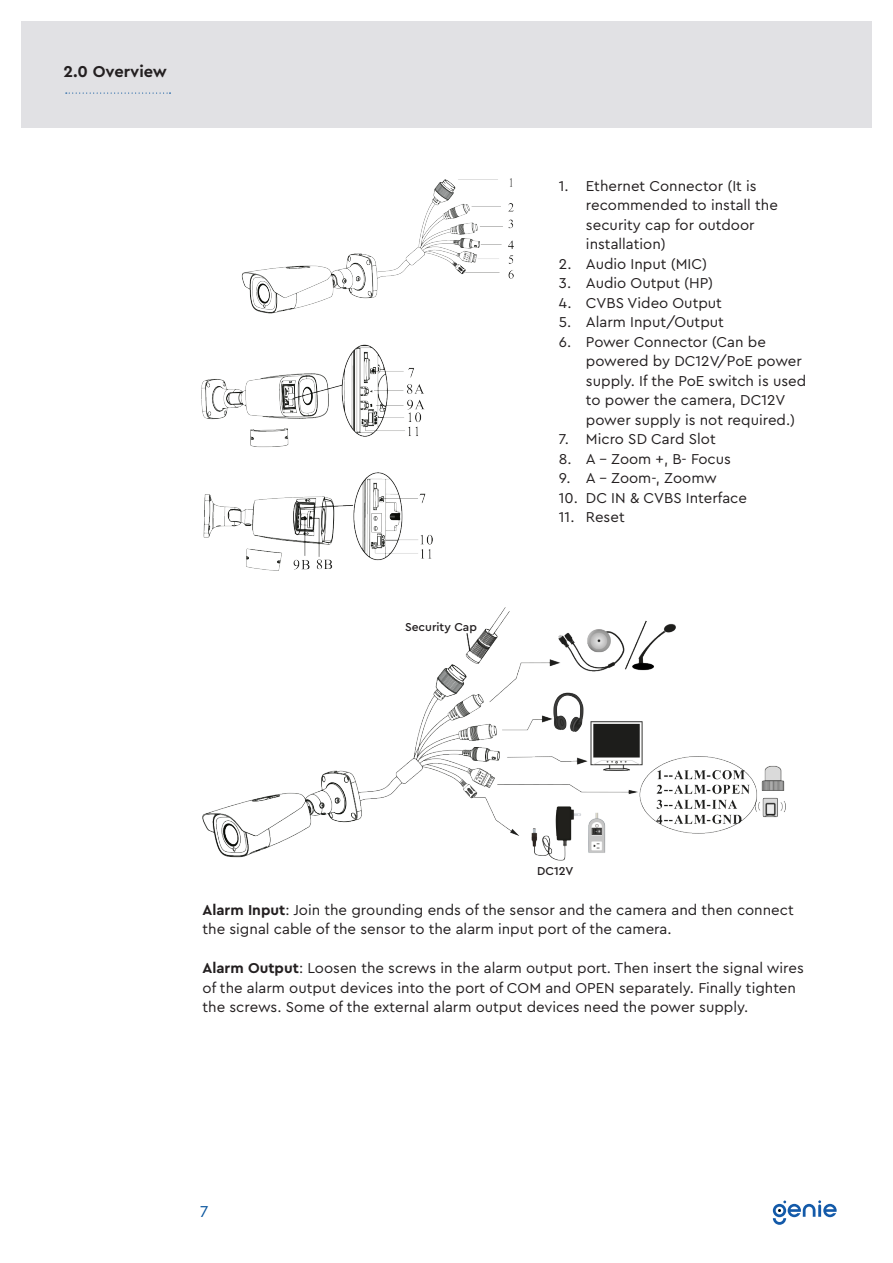
<style>
.page{position:relative;width:893px;height:1263px;background:#fff}
.page>*{position:absolute;margin:0;border:0;box-sizing:border-box;transform-origin:0 0}
.Section_Title{font:700 16.5px "Cera Pro";color:#231f20}
.t1{font:16.5px "Cera Pro";color:#09559e}
.Bulleted{font:15px/19.5px "Cera Pro";color:#231f20}
.t2{font:500 12px "Cera Pro";color:#231f20}
.s1{font-weight:700}
</style>
<div class="page">
<div style="left:21px;top:21px;width:851px;height:107px;background:#e1e1e4"></div>
<svg style="left:773px;top:1200px;width:64px;height:25px"></svg>
<img style="left:202px;top:608px;width:584px;height:253px">
<svg style="left:66px;top:93px;width:105px;height:1px"></svg>
<img style="left:241px;top:179px;width:272px;height:135px">
<img style="left:202px;top:344px;width:223px;height:104px">
<img style="left:203px;top:472px;width:230px;height:98px">
<p class="Section_Title" style="left:64px;top:60px;width:105px">2.0 Overview</p>
<p class="t2" style="left:405px;top:619px;width:73px">Security Cap</p>
<p class="Bulleted" style="left:586px;top:175px;width:194px;text-indent:-27px">1. Ethernet Connector (It is recommended to install the security cap for outdoor installation)</p>
<p class="Bulleted" style="left:559px;top:253px;width:150px">2. Audio Input (MIC)</p>
<p class="Bulleted" style="left:559px;top:273px;width:156px">3. Audio Output (HP)</p>
<p class="Bulleted" style="left:559px;top:292px;width:165px">4. CVBS Video Output</p>
<p class="Bulleted" style="left:559px;top:312px;width:166px">5. Alarm Input/Output</p>
<p class="Bulleted" style="left:586px;top:331px;width:222px;text-indent:-27px">6. Power Connector (Can be powered by DC12V/PoE power supply. If the PoE switch is used to power the camera, DC12V power supply is not required.)</p>
<p class="Bulleted" style="left:559px;top:429px;width:158px">7. Micro SD Card Slot</p>
<p class="Bulleted" style="left:559px;top:448px;width:174px">8. A - Zoom +, B- Focus</p>
<p class="Bulleted" style="left:559px;top:468px;width:159px">9. A - Zoom-, Zoomw</p>
<p class="Bulleted" style="left:559px;top:487px;width:189px">10. DC IN &amp; CVBS Interface</p>
<p class="Bulleted" style="left:559px;top:507px;width:67px">11. Reset</p>
<p class="t2" style="left:537px;top:863px;width:38px">DC12V</p>
<p class="Bulleted" style="left:202px;top:899px;width:593px"><span class="s1">Alarm Input</span>: Join the grounding ends of the sensor and the camera and then connect the signal cable of the sensor to the alarm input port of the camera.</p>
<p class="Bulleted" style="left:202px;top:958px;width:603px"><span class="s1">Alarm Output</span>: Loosen the screws in the alarm output port. Then insert the signal wires of the alarm output devices into the port of COM and OPEN separately. Finally tighten the screws. Some of the external alarm output devices need the power supply.</p>
<p class="t1" style="left:200px;top:1200px;width:10px">7</p>
</div>
